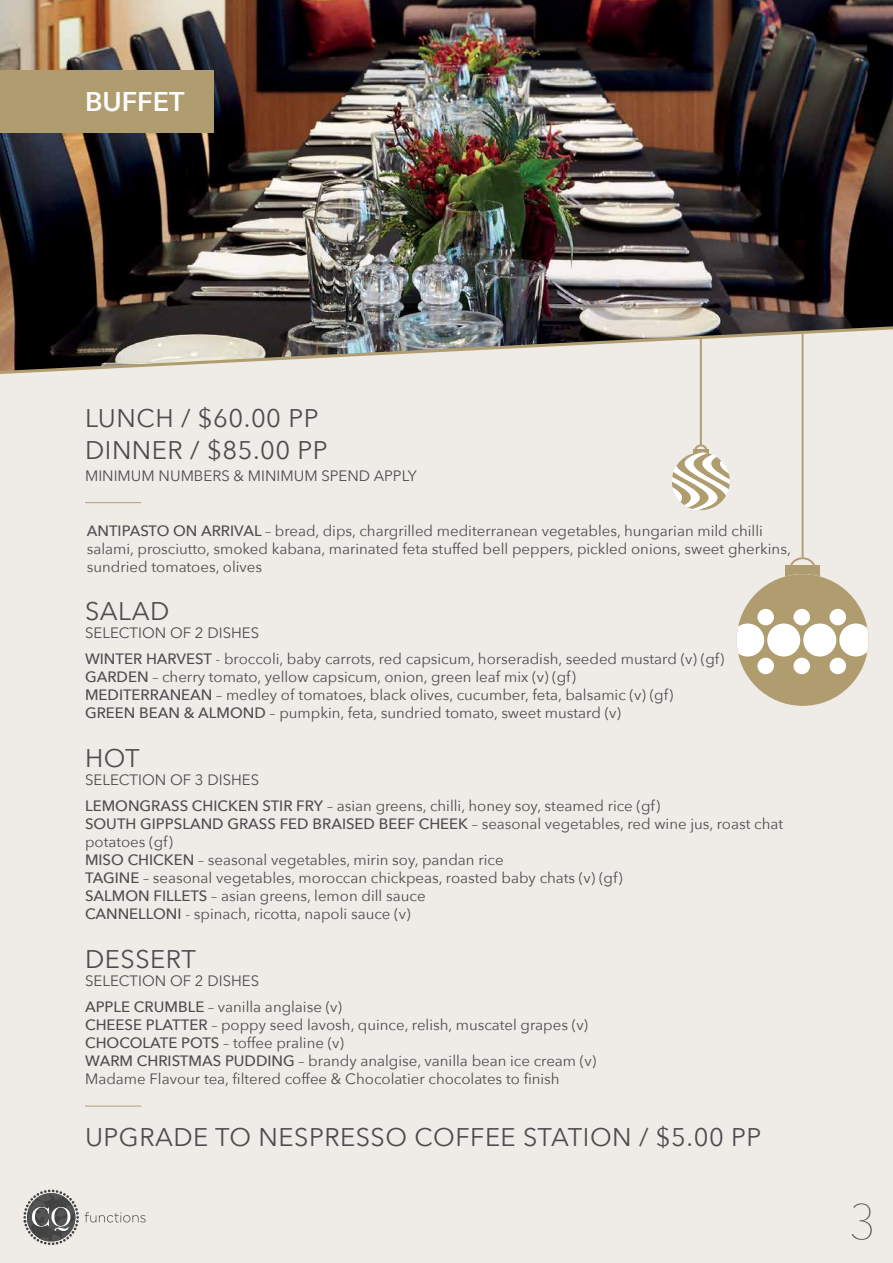
<style>
.page{position:relative;width:893px;height:1263px;background:#fff}
.page>*{position:absolute;margin:0;border:0;box-sizing:border-box;transform-origin:0 0}
.t1{font:200 49.5px "Avenir Next";color:#4d4d4f}
.t2{font:600 27px "Avenir Next";color:#fff}
.t3{font:25.5px/31.5px "Avenir Next";letter-spacing:.02em;color:#4d4d4f}
.t4{font:15px/18px "Avenir Next";color:#4d4d4f}
.s1{font-weight:500}
</style>
<div class="page">
<div style="left:0;top:304px;width:893px;height:959px;background:#efebe7"></div>
<hr style="left:700px;top:0;width:2px;height:445px;background:#af9d6f">
<svg style="left:672px;top:443px;width:58px;height:67px"></svg>
<div style="left:785px;top:565px;width:35px;height:11px;background:#af9d6f"></div>
<svg style="left:790px;top:556px;width:25px;height:9px"></svg>
<hr style="left:802px;top:300px;width:1px;height:257px;background:#af9d6f">
<div style="left:737px;top:574px;width:131px;height:132px;background:#af9d6f;border-radius:50%"></div>
<svg style="left:737px;top:623px;width:27px;height:33px"></svg>
<div style="left:767px;top:623px;width:33px;height:33px;background:#fff;border-radius:50%"></div>
<div style="left:803px;top:623px;width:33px;height:33px;background:#fff;border-radius:50%"></div>
<svg style="left:839px;top:623px;width:29px;height:33px"></svg>
<div style="left:757px;top:609px;width:17px;height:16px;background:#fff;border-radius:50%"></div>
<div style="left:757px;top:658px;width:17px;height:16px;background:#fff;border-radius:50%"></div>
<div style="left:793px;top:609px;width:17px;height:16px;background:#fff;border-radius:50%"></div>
<div style="left:793px;top:658px;width:17px;height:16px;background:#fff;border-radius:50%"></div>
<div style="left:830px;top:609px;width:16px;height:16px;background:#fff;border-radius:50%"></div>
<div style="left:830px;top:658px;width:16px;height:16px;background:#fff;border-radius:50%"></div>
<img style="left:0;top:0;width:893px;height:324px">
<hr style="left:85px;top:502px;width:56px;height:1px;background:#af9d6f">
<hr style="left:85px;top:1106px;width:56px;height:1px;background:#af9d6f">
<div style="left:0;top:70px;width:214px;height:63px;background:#af9d6f"></div>
<svg style="left:0;top:324px;width:893px;height:53px"></svg>
<svg style="left:85px;top:1212px;width:61px;height:10px"></svg>
<svg style="left:23px;top:1189px;width:56px;height:56px"></svg>
<h2 class="t2" style="left:85px;top:78px;width:101px">BUFFET</h2>
<h3 class="t3" style="left:85px;top:401px;width:244px">LUNCH / $60.00 PP<br>DINNER / $85.00 PP</h3>
<p class="t4" style="left:85px;top:466px;width:333px">MINIMUM NUMBERS &amp; MINIMUM SPEND APPLY</p>
<p class="t4" style="left:87px;top:521px;width:706px"><span class="s1">ANTIPASTO ON ARRIVAL</span> – bread, dips, chargrilled mediterranean vegetables, hungarian mild chilli salami, prosciutto, smoked kabana, marinated feta stuffed bell peppers, pickled onions, sweet gherkins, sundried tomatoes, olives</p>
<h3 class="t3" style="left:85px;top:594px;width:86px">SALAD</h3>
<p class="t4" style="left:85px;top:618px;width:641px;line-height:26.5px">SELECTION OF 2 DISHES<br><span class="s1">WINTER HARVEST</span> - broccoli, baby carrots, red capsicum, horseradish, seeded mustard (v) (gf)</p>
<p class="t4" style="left:85px;top:667px;width:590px"><span class="s1">GARDEN</span> – cherry tomato, yellow capsicum, onion, green leaf mix (v) (gf)<br><span class="s1">MEDITERRANEAN</span> – medley of tomatoes, black olives, cucumber, feta, balsamic (v) (gf)<br><span class="s1">GREEN BEAN &amp; ALMOND</span> – pumpkin, feta, sundried tomato, sweet mustard (v)</p>
<h3 class="t3" style="left:85px;top:741px;width:56px">HOT</h3>
<p class="t4" style="left:85px;top:765px;width:577px;line-height:26.5px">SELECTION OF 3 DISHES<br><span class="s1">LEMONGRASS CHICKEN STIR FRY</span> – asian greens, chilli, honey soy, steamed rice (gf)</p>
<p class="t4" style="left:85px;top:814px;width:700px"><span class="s1">SOUTH GIPPSLAND GRASS FED BRAISED BEEF CHEEK</span> – seasonal vegetables, red wine jus, roast chat potatoes (gf)<br><span class="s1">MISO CHICKEN</span> – seasonal vegetables, mirin soy, pandan rice<br><span class="s1">TAGINE</span> – seasonal vegetables, moroccan chickpeas, roasted baby chats (v) (gf)<br><span class="s1">SALMON FILLETS</span> – asian greens, lemon dill sauce<br><span class="s1">CANNELLONI</span> - spinach, ricotta, napoli sauce (v)</p>
<h3 class="t3" style="left:85px;top:942px;width:112px">DESSERT</h3>
<p class="t4" style="left:85px;top:967px;width:258px;line-height:26.5px">SELECTION OF 2 DISHES<br><span class="s1">APPLE CRUMBLE</span> – vanilla anglaise (v)</p>
<p class="t4" style="left:85px;top:1015px;width:513px"><span class="s1">CHEESE PLATTER</span> – poppy seed lavosh, quince, relish, muscatel grapes (v)<br><span class="s1">CHOCOLATE POTS</span> – toffee praline (v)<br><span class="s1">WARM CHRISTMAS PUDDING</span> – brandy analgise, vanilla bean ice cream (v)<br>Madame Flavour tea, filtered coffee &amp; Chocolatier chocolates to finish</p>
<h3 class="t3" style="left:85px;top:1120px;width:678px">UPGRADE TO NESPRESSO COFFEE STATION / $5.00 PP</h3>
<h1 class="t1" style="left:848px;top:1179px;width:29px">3</h1>
</div>
